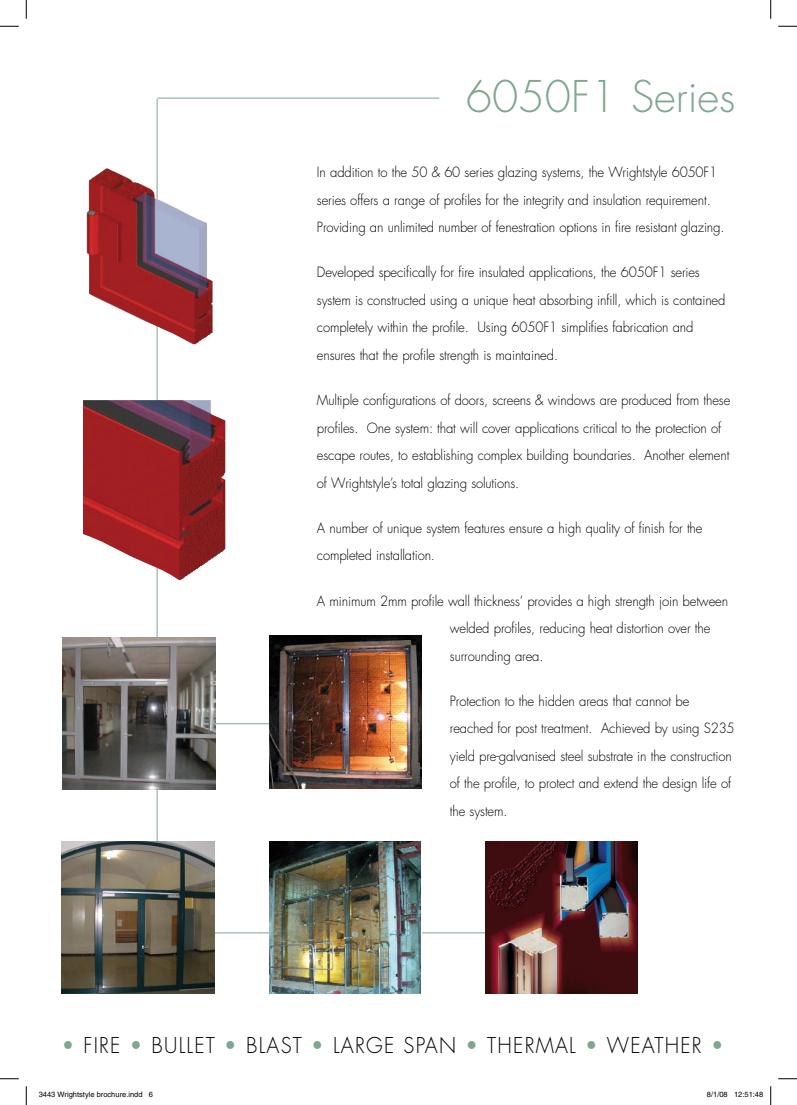
<style>
.page{position:relative;width:797px;height:1105px;background:#fff}
.page>*{position:absolute;margin:0;border:0;box-sizing:border-box;transform-origin:0 0}
.t1{font:300 42.5px "Futura";color:#7fa68e}
.t2{font:300 21.25px "Futura";letter-spacing:.06em;color:#000;scale:.95 1}
.t3{font:300 13.75px/27.5px "Futura";letter-spacing:-.01em;color:#000;scale:.95 1}
.t4{font:7.5px "Helvetica";color:#000}
.s1{color:#7fa68e}
</style>
<div class="page">
<hr style="left:157px;top:723px;width:192px;height:1px;background:#7fa68e">
<hr style="left:131px;top:932px;width:384px;height:1px;background:#7fa68e">
<hr style="left:157px;top:99px;width:1px;height:760px;background:#7fa68e">
<img style="left:83px;top:400px;width:142px;height:180px">
<img style="left:86px;top:168px;width:127px;height:176px">
<img style="left:269px;top:841px;width:152px;height:153px">
<img style="left:269px;top:636px;width:152px;height:152px">
<hr style="left:157px;top:98px;width:282px;height:1px;background:#7fa68e">
<img style="left:63px;top:637px;width:152px;height:153px">
<img style="left:62px;top:841px;width:152px;height:153px">
<img style="left:485px;top:841px;width:152px;height:153px">
<svg style="left:0;top:25px;width:19px;height:2px"></svg>
<svg style="left:778px;top:25px;width:19px;height:2px"></svg>
<svg style="left:0;top:1078px;width:19px;height:1px"></svg>
<svg style="left:778px;top:1078px;width:19px;height:1px"></svg>
<svg style="left:25px;top:0;width:2px;height:19px"></svg>
<svg style="left:25px;top:1086px;width:2px;height:19px"></svg>
<svg style="left:770px;top:0;width:1px;height:19px"></svg>
<svg style="left:770px;top:1086px;width:1px;height:19px"></svg>
<h1 class="t1" style="left:466px;top:69px;width:271px">6050F1 Series</h1>
<p class="t3" style="left:317px;top:159px;width:430px">In addition to the 50 &amp; 60 series glazing systems, the Wrightstyle 6050F1 series offers a range of profiles for the integrity and insulation requirement.<br>Providing an unlimited number of fenestration options in fire resistant glazing.</p>
<p class="t3" style="left:317px;top:259px;width:431px">Developed specifically for fire insulated applications, the 6050F1 series system is constructed using a unique heat absorbing infill, which is contained completely within the profile. Using 6050F1 simplifies fabrication and ensures that the profile strength is maintained.</p>
<p class="t3" style="left:317px;top:386px;width:437px">Multiple configurations of doors, screens &amp; windows are produced from these profiles. One system: that will cover applications critical to the protection of escape routes, to establishing complex building boundaries. Another element of Wrightstyle’s total glazing solutions.</p>
<p class="t3" style="left:317px;top:514px;width:407px">A number of unique system features ensure a high quality of finish for the completed installation.</p>
<p class="t3" style="left:450px;top:587px;width:294px;text-indent:-133px">A minimum 2mm profile wall thickness’ provides a high strength join between welded profiles, reducing heat distortion over the surrounding area.</p>
<p class="t3" style="left:450px;top:687px;width:301px">Protection to the hidden areas that cannot be reached for post treatment. Achieved by using S235 yield pre-galvanised steel substrate in the construction of the profile, to protect and extend the design life of the system.</p>
<h2 class="t2" style="left:62px;top:1031px;width:698px"><span class="s1">•</span> FIRE <span class="s1">•</span> BULLET <span class="s1">•</span> BLAST <span class="s1">•</span> LARGE SPAN <span class="s1">•</span> THERMAL <span class="s1">•</span> WEATHER <span class="s1">•</span></h2>
<p class="t4" style="left:39px;top:1090px;width:116px">3443 Wrightstyle brochure.indd 6</p>
<p class="t4" style="left:707px;top:1090px;width:58px">8/1/08 12:51:48</p>
</div>
